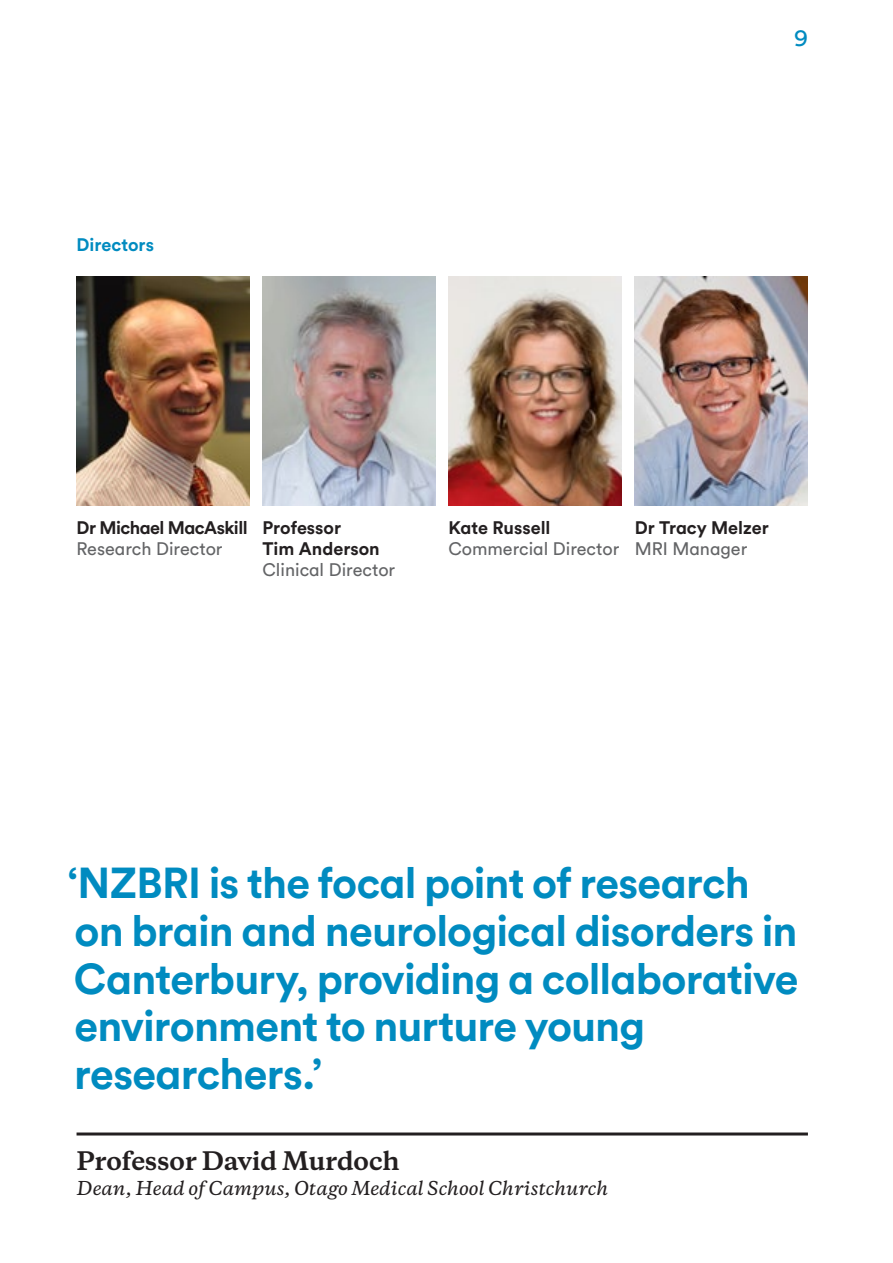
<style>
.page{position:relative;width:893px;height:1263px;background:#fff}
.page>*{position:absolute;margin:0;border:0;box-sizing:border-box;transform-origin:0 0}
.t1{font:700 42.9px/47.8px "Circular Std";letter-spacing:-.02em;color:#008bc0}
.t2{font:700 24px "Galaxie Copernicus";letter-spacing:-.01em;color:#231f20}
.t3{font:24px "Circular Std";color:#008bc0}
.t4{font:18px "Circular Std";color:#636466}
.t5{font:italic 500 18px "Galaxie Copernicus";color:#231f20}
.t6{font:700 18px/21px "Circular Std";letter-spacing:-.005em;color:#231f20}
.t7{font:700 18px "Circular Std";letter-spacing:-.03em;color:#231f20}
.t8{font:700 18px "Circular Std";color:#008bc0}
</style>
<div class="page">
<img style="left:449px;top:276px;width:173px;height:230px">
<img style="left:635px;top:276px;width:173px;height:230px">
<img style="left:263px;top:276px;width:173px;height:230px">
<img style="left:77px;top:276px;width:173px;height:230px">
<hr style="left:77px;top:1132px;width:731px;height:3px;background:#231f20">
<p class="t8" style="left:77px;top:233px;width:79px">Directors</p>
<p class="t3" style="left:794px;top:23px;width:15px">9</p>
<p class="t7" style="left:77px;top:516px;width:173px">Dr Michael MacAskill</p>
<p class="t4" style="left:77px;top:538px;width:148px">Research Director</p>
<p class="t6" style="left:263px;top:517px;width:119px">Professor<br>Tim Anderson</p>
<p class="t4" style="left:263px;top:559px;width:134px">Clinical Director</p>
<p class="t6" style="left:449px;top:517px;width:103px">Kate Russell</p>
<p class="t4" style="left:449px;top:538px;width:172px">Commercial Director</p>
<p class="t6" style="left:635px;top:517px;width:136px">Dr Tracy Melzer</p>
<p class="t4" style="left:635px;top:538px;width:114px">MRI Manager</p>
<p class="t1" style="left:68px;top:858px;width:732px">‘NZBRI is the focal point of research on brain and neurological disorders in<br>Canterbury, providing a collaborative environment to nurture young researchers.’</p>
<p class="t2" style="left:77px;top:1144px;width:325px">Professor David Murdoch</p>
<p class="t5" style="left:77px;top:1176px;width:533px">Dean, Head of Campus, Otago Medical School Christchurch</p>
</div>
